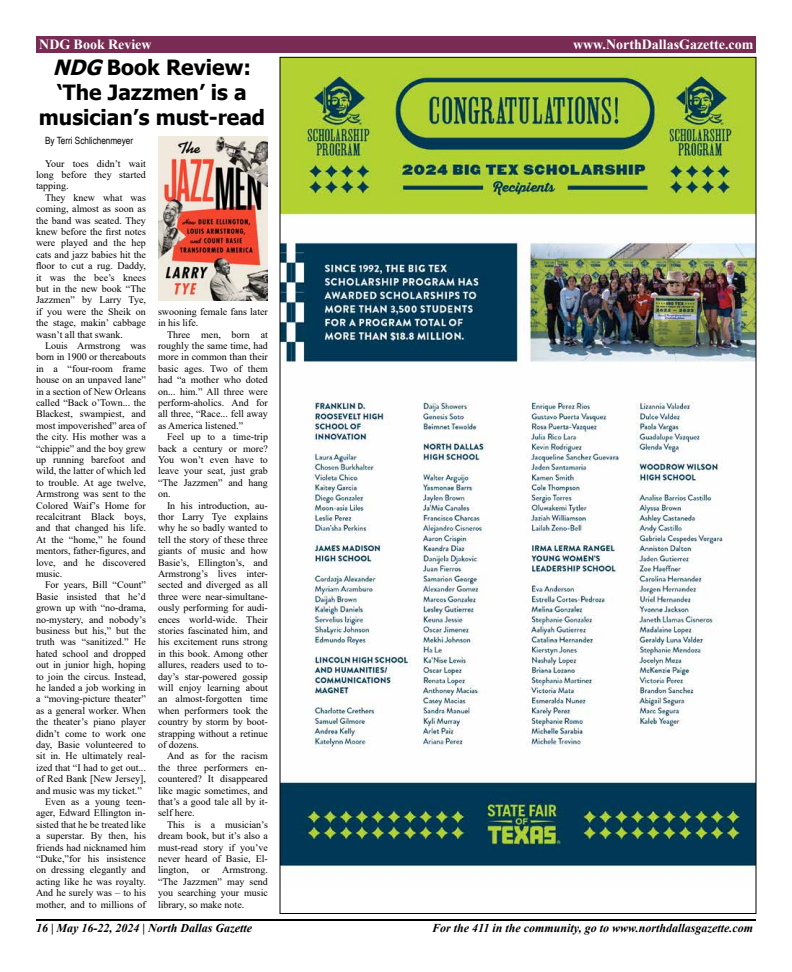
<style>
.page{position:relative;width:792px;height:972px;background:#fff}
.page>*{position:absolute;margin:0;border:0;box-sizing:border-box;transform-origin:0 0}
.t1{font:700 21px/25px "Tahoma";color:#000;text-align:center}
.t2{font:700 14px "Times New Roman";color:#fff}
.t3{font:italic 700 12px "Times New Roman";color:#000}
.t4{font:10px/11.4px "Times New Roman";color:#000;text-align:justify}
.t5{font:10px "Arial Narrow";color:#000}
.s1{font-style:italic}
</style>
<div class="page">
<hr style="left:36px;top:919px;width:720px;height:2px;background:#000">
<div style="left:36px;top:36px;width:720px;height:17px;background:#792c53"></div>
<img style="left:282px;top:59px;width:472px;height:810px">
<img style="left:158px;top:136px;width:110px;height:165px">
<h2 class="t2" style="left:39px;top:34px;width:114px">NDG Book Review</h2>
<h2 class="t2" style="left:573px;top:34px;width:182px">www.NorthDallasGazette.com</h2>
<h1 class="t1" style="left:39px;top:56px;width:228px"><span class="s1">NDG</span> Book Review: ‘The Jazzmen’ is a musician’s must-read</h1>
<p class="t5" style="left:45px;top:133px;width:90px">By Terri Schlichenmeyer</p>
<p class="t4" style="left:36px;top:157px;width:111px;text-indent:9px">Your toes didn’t wait long before they started tapping.</p>
<p class="t4" style="left:36px;top:191px;width:111px;text-indent:9px">They knew what was coming, almost as soon as the band was seated. They knew before the first notes were played and the hep cats and jazz babies hit the floor to cut a rug. Daddy, it was the bee’s knees but in the new book “The Jazzmen” by Larry Tye, if you were the Sheik on the stage, makin’ cabbage wasn’t all that swank.</p>
<p class="t4" style="left:36px;top:340px;width:111px;text-indent:9px">Louis Armstrong was born in 1900 or thereabouts in a “four-room frame house on an unpaved lane” in a section of New Orleans called “Back o’Town... the Blackest, swampiest, and most impoverished” area of the city. His mother was a “chippie” and the boy grew up running barefoot and wild, the latter of which led to trouble. At age twelve, Armstrong was sent to the Colored Waif’s Home for recalcitrant Black boys, and that changed his life.<br>At the “home,” he found mentors, father-figures, and love, and he discovered music.</p>
<p class="t4" style="left:45px;top:579px;width:102px">For years, Bill “Count”</p>
<p class="t4" style="left:36px;top:590px;width:111px">Basie insisted that he’d</p>
<p class="t4" style="left:36px;top:602px;width:111px">grown up with “no-drama,</p>
<p class="t4" style="left:36px;top:613px;width:111px">no-mystery, and nobody’s</p>
<p class="t4" style="left:36px;top:625px;width:111px">business but his,” but the</p>
<p class="t4" style="left:36px;top:636px;width:111px">truth was “sanitized.” He</p>
<p class="t4" style="left:36px;top:647px;width:111px">hated school and dropped</p>
<p class="t4" style="left:36px;top:659px;width:111px">out in junior high, hoping</p>
<p class="t4" style="left:36px;top:670px;width:111px">to join the circus. Instead,</p>
<p class="t4" style="left:36px;top:682px;width:111px">he landed a job working in</p>
<p class="t4" style="left:36px;top:693px;width:111px">a “moving-picture theater”</p>
<p class="t4" style="left:36px;top:704px;width:111px">as a general worker. When</p>
<p class="t4" style="left:36px;top:716px;width:111px">the theater’s piano player</p>
<p class="t4" style="left:36px;top:727px;width:111px">didn’t come to work one</p>
<p class="t4" style="left:36px;top:739px;width:111px">day, Basie volunteered to</p>
<p class="t4" style="left:36px;top:750px;width:111px">sit in. He ultimately real-</p>
<p class="t4" style="left:36px;top:761px;width:111px">ized that “I had to get out...</p>
<p class="t4" style="left:36px;top:773px;width:111px">of Red Bank [New Jersey],</p>
<p class="t4" style="left:36px;top:784px;width:107px">and music was my ticket.”</p>
<p class="t4" style="left:45px;top:796px;width:102px">Even as a young teen-</p>
<p class="t4" style="left:36px;top:807px;width:111px">ager, Edward Ellington in-</p>
<p class="t4" style="left:36px;top:818px;width:111px">sisted that he be treated like</p>
<p class="t4" style="left:36px;top:830px;width:111px">a superstar. By then, his</p>
<p class="t4" style="left:36px;top:841px;width:111px">friends had nicknamed him</p>
<p class="t4" style="left:36px;top:853px;width:111px">“Duke,”for his insistence</p>
<p class="t4" style="left:36px;top:864px;width:111px">on dressing elegantly and</p>
<p class="t4" style="left:36px;top:875px;width:111px">acting like he was royalty.</p>
<p class="t4" style="left:36px;top:887px;width:111px">And he surely was – to his</p>
<p class="t4" style="left:36px;top:898px;width:111px">mother, and to millions of</p>
<p class="t4" style="left:158px;top:305px;width:111px">swooning female fans later in his life.</p>
<p class="t4" style="left:158px;top:328px;width:111px;text-indent:9px">Three men, born at roughly the same time, had more in common than their basic ages. Two of them had “a mother who doted on... him.” All three were perform-aholics. And for all three, “Race... fell away as America listened.”</p>
<p class="t4" style="left:158px;top:431px;width:111px;text-indent:9px">Feel up to a time-trip back a century or more?<br>You won’t even have to leave your seat, just grab “The Jazzmen” and hang on.</p>
<p class="t4" style="left:158px;top:499px;width:111px;text-indent:9px">In his introduction, au&shy;thor Larry Tye explains why he so badly wanted to tell the story of these three giants of music and how Basie’s, Ellington’s, and Armstrong’s lives inter&shy;sected and diverged as all three were near-simultane&shy;ously performing for audi&shy;ences world-wide. Their stories fascinated him, and his excitement runs strong in this book. Among other allures, readers used to to&shy;day’s star-powered gossip will enjoy learning about an almost-forgotten time when performers took the country by storm by boot&shy;strapping without a retinue of dozens.</p>
<p class="t4" style="left:158px;top:750px;width:111px;text-indent:9px">And as for the racism the three performers en&shy;countered? It disappeared like magic sometimes, and that’s a good tale all by it&shy;self here.</p>
<p class="t4" style="left:158px;top:818px;width:111px;text-indent:9px">This is a musician’s dream book, but it’s also a must-read story if you’ve never heard of Basie, El&shy;lington,</p>
<p class="t4" style="left:158px;top:864px;width:111px;text-indent:44px">or Armstrong. “The Jazzmen” may send you searching your music library, so make note.</p>
<p class="t3" style="left:36px;top:920px;width:218px">16 | May 16-22, 2024 | North Dallas Gazette</p>
<p class="t3" style="left:432px;top:920px;width:322px">For the 411 in the community, go to www.northdallasgazette.com</p>
</div>
